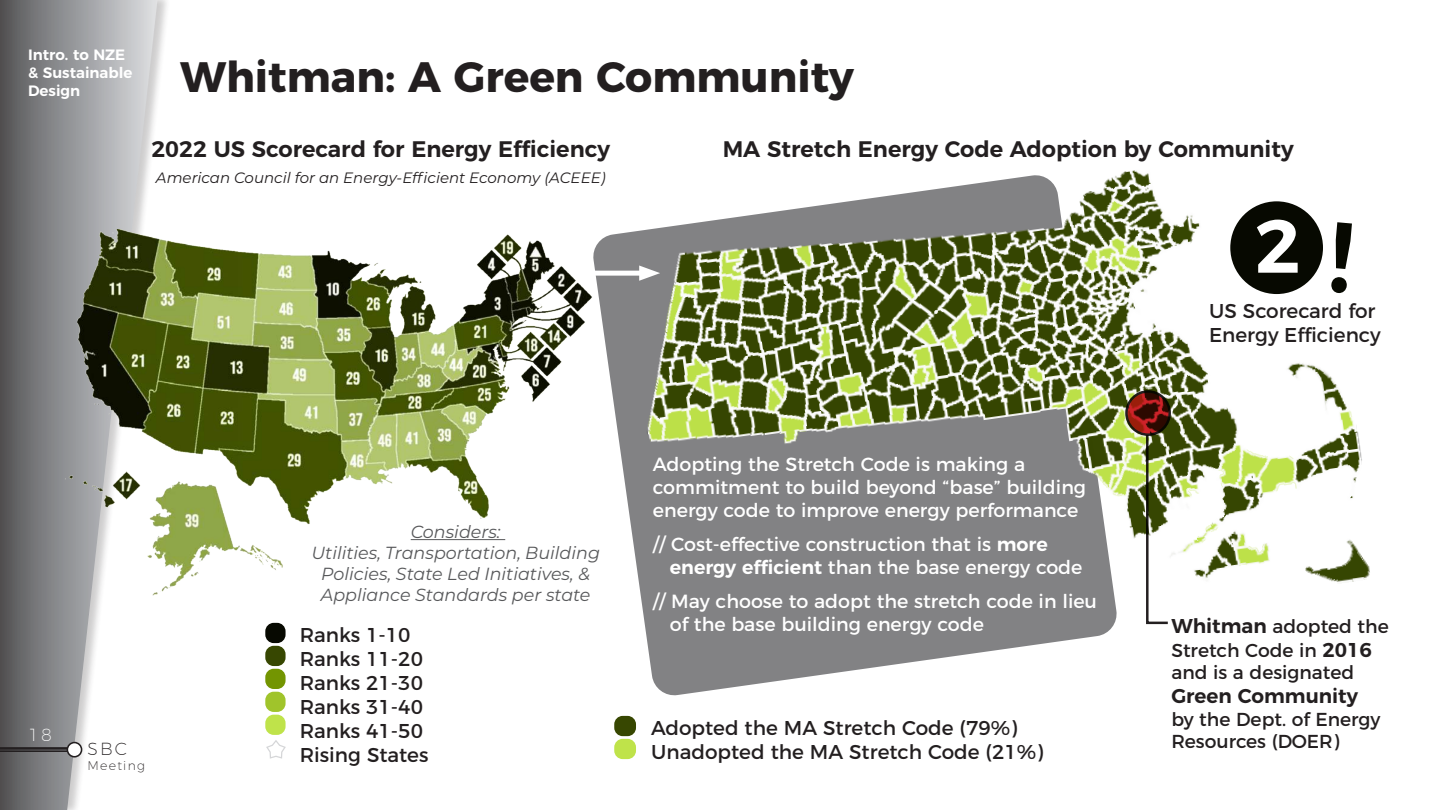
<style>
.page{position:relative;width:1440px;height:810px;background:#fff}
.page>*{position:absolute;margin:0;border:0;box-sizing:border-box;transform-origin:0 0}
.t1{font:600 75px "Montserrat";color:#fff}
.t2{font:700 42.5px "Montserrat";color:#231f20}
.t3{font:600 22.5px "Montserrat";color:#231f20}
.t4{font:20px/24px "Montserrat";color:#231f20}
.t5{font:600 20px "Montserrat";color:#231f20}
.t6{font:19px/22.9px "Montserrat";color:#fff}
.t7{font:18.75px/23.2px "Montserrat";color:#231f20}
.t8{font:italic 17.5px/21px "Montserrat";color:#57585a;text-align:center}
.t9{font:200 17.5px "Montserrat";color:#231f20}
.t10{font:200 17.5px "Montserrat";color:#fff}
.t11{font:italic 15px "Montserrat";color:#231f20}
.t12{font:600 15px/18px "Montserrat";color:#fff}
.t13{font:200 12.5px "Montserrat";letter-spacing:.1em;color:#231f20}
.s1{font-weight:600}
.s2{font-weight:600;font-size:20px}
</style>
<div class="page">
<svg style="left:599px;top:231px;width:518px;height:465px;fill:#828284"></svg>
<img style="left:636px;top:170px;width:734px;height:421px">
<div style="left:1230px;top:201px;width:93px;height:93px;background:#070901;border-radius:50%"></div>
<div style="left:265px;top:623px;width:21px;height:20px;background:#070901;border-radius:8px"></div>
<div style="left:265px;top:646px;width:21px;height:20px;background:#374701;border-radius:8px"></div>
<div style="left:265px;top:669px;width:21px;height:20px;background:#739501;border-radius:8px"></div>
<div style="left:265px;top:692px;width:21px;height:20px;background:#a0c42b;border-radius:8px"></div>
<div style="left:265px;top:715px;width:21px;height:20px;background:#bfe34a;border-radius:8px"></div>
<svg style="left:266px;top:740px;width:20px;height:19px"></svg>
<div style="left:614px;top:716px;width:22px;height:20px;background:#374701;border-radius:8px"></div>
<div style="left:614px;top:739px;width:22px;height:20px;background:#bfe34a;border-radius:8px"></div>
<div style="left:591px;top:271px;width:57px;height:5px;background:#fff"></div>
<svg style="left:639px;top:265px;width:21px;height:16px"></svg>
<svg style="left:1126px;top:391px;width:44px;height:44px"></svg>
<div style="left:1125px;top:390px;width:46px;height:46px;border:2px solid #231f20;border-radius:50%"></div>
<svg style="left:1145px;top:434px;width:24px;height:191px"></svg>
<div style="left:0;top:0;width:171px;height:810px;background:#231f20;opacity:.3"></div>
<svg style="left:0;top:0;width:158px;height:810px"></svg>
<div style="left:67px;top:743px;width:15px;height:14px;background:#fff;border-radius:50%"></div>
<div style="left:67px;top:742px;width:15px;height:16px;border:2px solid #231f20;border-radius:50%"></div>
<hr style="left:0;top:747px;width:68px;height:3px;background:#231f20">
<hr style="left:0;top:750px;width:68px;height:2px;background:#231f20">
<img style="left:61px;top:230px;width:538px;height:366px">
<hr style="left:411px;top:539px;width:94px;height:1px;background:#57585a">
<svg style="left:1331px;top:222px;width:21px;height:72px"></svg>
<p class="t12" style="left:28px;top:44px;width:106px">Intro. to NZE &amp; Sustainable<br>Design</p>
<h2 class="t2" style="left:180px;top:42px;width:676px">Whitman: A Green Community</h2>
<p class="t3" style="left:151px;top:130px;width:460px">2022 US Scorecard for Energy Efficiency</p>
<p class="t11" style="left:156px;top:167px;width:451px">American Council for an Energy-Efficient Economy (ACEEE)</p>
<p class="t3" style="left:723px;top:130px;width:572px">MA Stretch Energy Code Adoption by Community</p>
<h1 class="t1" style="left:1255px;top:185px;width:48px">2</h1>
<p class="t4" style="left:1209px;top:298px;width:173px">US Scorecard for<br>Energy Efficiency</p>
<p class="t10" style="left:28px;top:722px;width:25px">18</p>
<p class="t9" style="left:88px;top:736px;width:41px">SBC</p>
<p class="t13" style="left:88px;top:756px;width:59px">Meeting</p>
<p class="t8" style="left:311px;top:521px;width:290px">Considers:<br>Utilities, Transportation, Building<br>Policies, State Led Initiatives, &amp;<br>Appliance Standards per state</p>
<p class="t4" style="left:300px;top:621px;width:130px">Ranks 1-10<br>Ranks 11-20<br>Ranks 21-30<br>Ranks 31-40<br>Ranks 41-50<br>Rising States</p>
<p class="t6" style="left:653px;top:451px;width:435px">Adopting the Stretch Code is making a commitment to build beyond “base” building energy code to improve energy performance</p>
<p class="t6" style="left:670px;top:531px;width:414px;text-indent:-17px">// Cost-effective construction that is <span class="s1">more energy efficient</span> than the base energy code</p>
<p class="t6" style="left:670px;top:588px;width:429px;text-indent:-17px">// May choose to adopt the stretch code in lieu of the base building energy code</p>
<p class="t4" style="left:651px;top:715px;width:393px">Adopted the MA Stretch Code (79%)<br>Unadopted the MA Stretch Code (21%)</p>
<p class="t7" style="left:1171px;top:613px;width:219px"><span class="s2">Whitman</span> adopted the<br>Stretch Code in <span class="s2">2016 </span>and is a designated</p>
<p class="t5" style="left:1171px;top:680px;width:188px">Green Community</p>
<p class="t7" style="left:1171px;top:706px;width:211px;line-height:22.5px">by the Dept. of Energy<br>Resources (DOER)</p>
</div>
